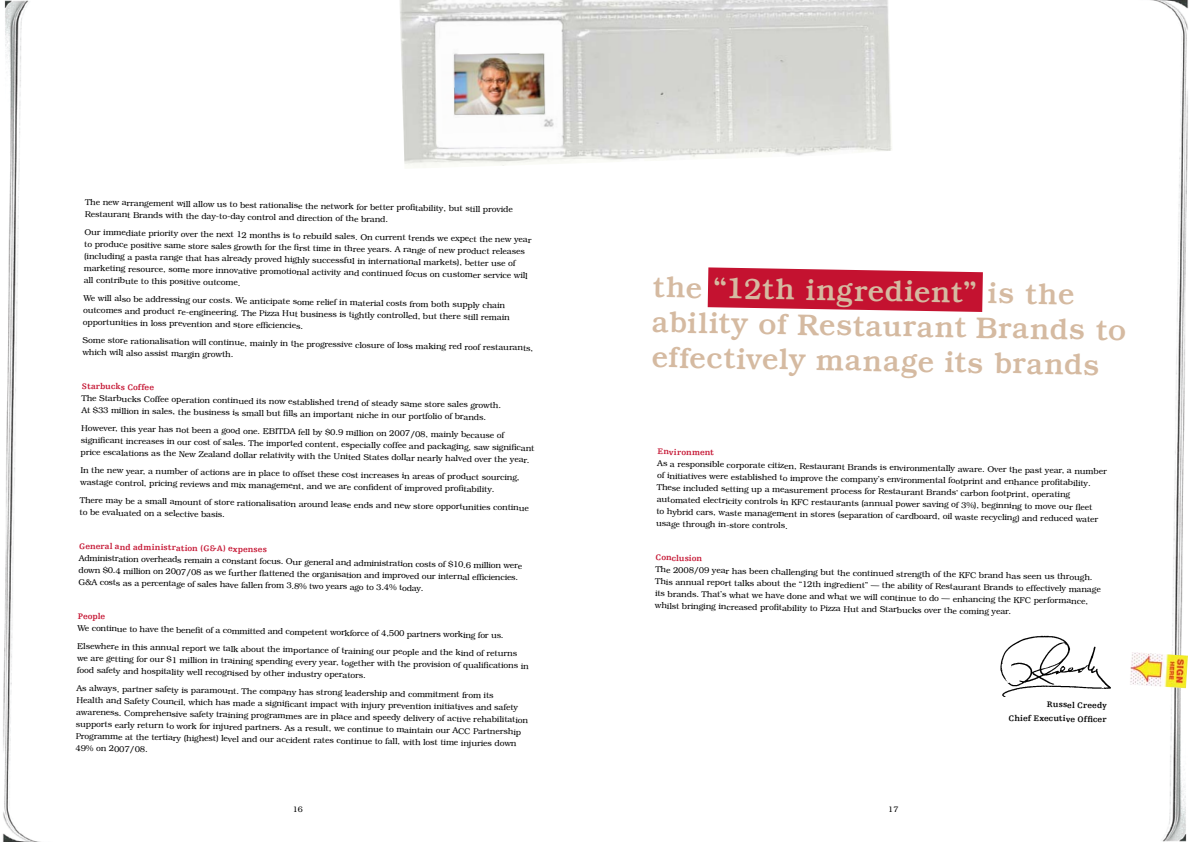
<style>
.page{position:relative;width:1191px;height:842px;background:#fff}
.page>*{position:absolute;margin:0;border:0;box-sizing:border-box;transform-origin:0 0}
.t1{font:500 30px/35px "Bookman";color:#d5baa1}
.t2{font:300 8.5px/12px "Bookman";color:#000}
.t3{font:700 8.5px "Egyptienne F";color:#c41230}
.t4{font:700 8.5px/14px "Egyptienne F";color:#000;text-align:right}
.t5{font:300 8px "Bookman";color:#000}
</style>
<div class="page">
<img style="left:2px;top:0;width:39px;height:842px">
<img style="left:1150px;top:0;width:39px;height:842px">
<img style="left:400px;top:0;width:492px;height:168px">
<img style="left:1134px;top:652px;width:54px;height:36px">
<svg style="left:707px;top:267px;width:276px;height:45px;background:#cb2f49"></svg>
<img style="left:1000px;top:635px;width:134px;height:62px">
<p class="t2" style="left:85px;top:196px;width:429px;rotate:1deg">The new arrangement will allow us to best rationalise the network for better profi tability, but still provide<br>Restaurant Brands with the day-to-day control and direction of the brand.</p>
<p class="t2" style="left:85px;top:226px;width:448px;rotate:1deg">Our immediate priority over the next 12 months is to rebuild sales. On current trends we expect the new year to produce positive same store sales growth for the fi rst time in three years. A range of new product releases (including a pasta range that has already proved highly successful in international markets), better use of marketing resource, some more innovative promotional activity and continued focus on customer service will all contribute to this positive outcome.</p>
<p class="t2" style="left:83px;top:292px;width:428px;rotate:1deg">We will also be addressing our costs. We anticipate some relief in material costs from both supply chain outcomes and product re-engineering. The Pizza Hut business is tightly controlled, but there still remain opportunities in loss prevention and store effi ciencies.</p>
<p class="t2" style="left:83px;top:334px;width:452px;rotate:1deg">Some store rationalisation will continue, mainly in the progressive closure of loss making red roof restaurants, which will also assist margin growth.</p>
<p class="t3" style="left:82px;top:381px;width:74px;rotate:1deg">Starbucks Coffee</p>
<p class="t2" style="left:82px;top:392px;width:421px;rotate:1deg">The Starbucks Coffee operation continued its now established trend of steady same store sales growth.<br>At $33 million in sales, the business is small but fi lls an important niche in our portfolio of brands.</p>
<p class="t2" style="left:81px;top:422px;width:455px;rotate:1deg">However, this year has not been a good one. EBITDA fell by $0.9 million on 2007/08, mainly because of<br>signifi cant increases in our cost of sales. The imported content, especially coffee and packaging, saw signifi cant price escalations as the New Zealand dollar relativity with the United States dollar nearly halved over the year.</p>
<p class="t2" style="left:80px;top:464px;width:441px;rotate:1deg">In the new year, a number of actions are in place to offset these cost increases in areas of product sourcing, wastage control, pricing reviews and mix management, and we are confi dent of improved profi tability.</p>
<p class="t2" style="left:80px;top:494px;width:451px;rotate:1deg">There may be a small amount of store rationalisation around lease ends and new store opportunities continue to be evaluated on a selective basis.</p>
<p class="t3" style="left:79px;top:541px;width:189px;rotate:1deg">General and administration (G&amp;A) expenses</p>
<p class="t2" style="left:79px;top:552px;width:445px;rotate:1deg">Administration overheads remain a constant focus. Our general and administration costs of $10.6 million were down $0.4 million on 2007/08 as we further fl attened the organisation and improved our internal effi ciencies.<br>G&amp;A costs as a percentage of sales have fallen from 3.8% two years ago to 3.4% today.</p>
<p class="t3" style="left:78px;top:611px;width:29px;rotate:1deg">People</p>
<p class="t2" style="left:78px;top:619px;width:441px;line-height:18px;rotate:1deg">We continue to have the benefi t of a committed and competent workforce of 4,500 partners working for us.<br>Elsewhere in this annual report we talk about the importance of training our people and the kind of returns</p>
<p class="t2" style="left:77px;top:652px;width:453px;rotate:1deg">we are getting for our $1 million in training spending every year, together with the provision of qualifi cations in food safety and hospitality well recognised by other industry operators.</p>
<p class="t2" style="left:77px;top:682px;width:453px;rotate:1deg">As always, partner safety is paramount. The company has strong leadership and commitment from its<br>Health and Safety Council, which has made a signifi cant impact with injury prevention initiatives and safety awareness. Comprehensive safety training programmes are in place and speedy delivery of active rehabilitation supports early return to work for injured partners. As a result, we continue to maintain our ACC Partnership Programme at the tertiary (highest) level and our accident rates continue to fall, with lost time injuries down 49% on 2007/08.</p>
<p class="t5" style="left:293px;top:805px;width:12px">16</p>
<h1 class="t1" style="left:653px;top:269px;width:476px;rotate:1deg">the “12th ingredient” is the ability of Restaurant Brands to effectively manage its brands</h1>
<p class="t3" style="left:657px;top:447px;width:58px;rotate:1deg">Environment</p>
<p class="t2" style="left:657px;top:457px;width:451px;rotate:1deg">As a responsible corporate citizen, Restaurant Brands is environmentally aware. Over the past year, a number of initiatives were established to improve the company’s environmental footprint and enhance profi tability.<br>These included setting up a measurement process for Restaurant Brands’ carbon footprint, operating automated electricity controls in KFC restaurants (annual power saving of 3%), beginning to move our fl eet<br>to hybrid cars, waste management in stores (separation of cardboard, oil waste recycling) and reduced water usage through in-store controls.</p>
<p class="t3" style="left:656px;top:553px;width:48px;rotate:1deg">Conclusion</p>
<p class="t2" style="left:655px;top:563px;width:447px;rotate:1deg">The 2008/09 year has been challenging but the continued strength of the KFC brand has seen us through.<br>This annual report talks about the “12th ingredient” — the ability of Restaurant Brands to effectively manage its brands. That’s what we have done and what we will continue to do — enhancing the KFC performance, whilst bringing increased profi tability to Pizza Hut and Starbucks over the coming year.</p>
<p class="t5" style="left:888px;top:805px;width:12px">17</p>
<p class="t4" style="left:1009px;top:697px;width:100px;rotate:1deg">Russel Creedy<br>Chief Executive Offi cer</p>
</div>
